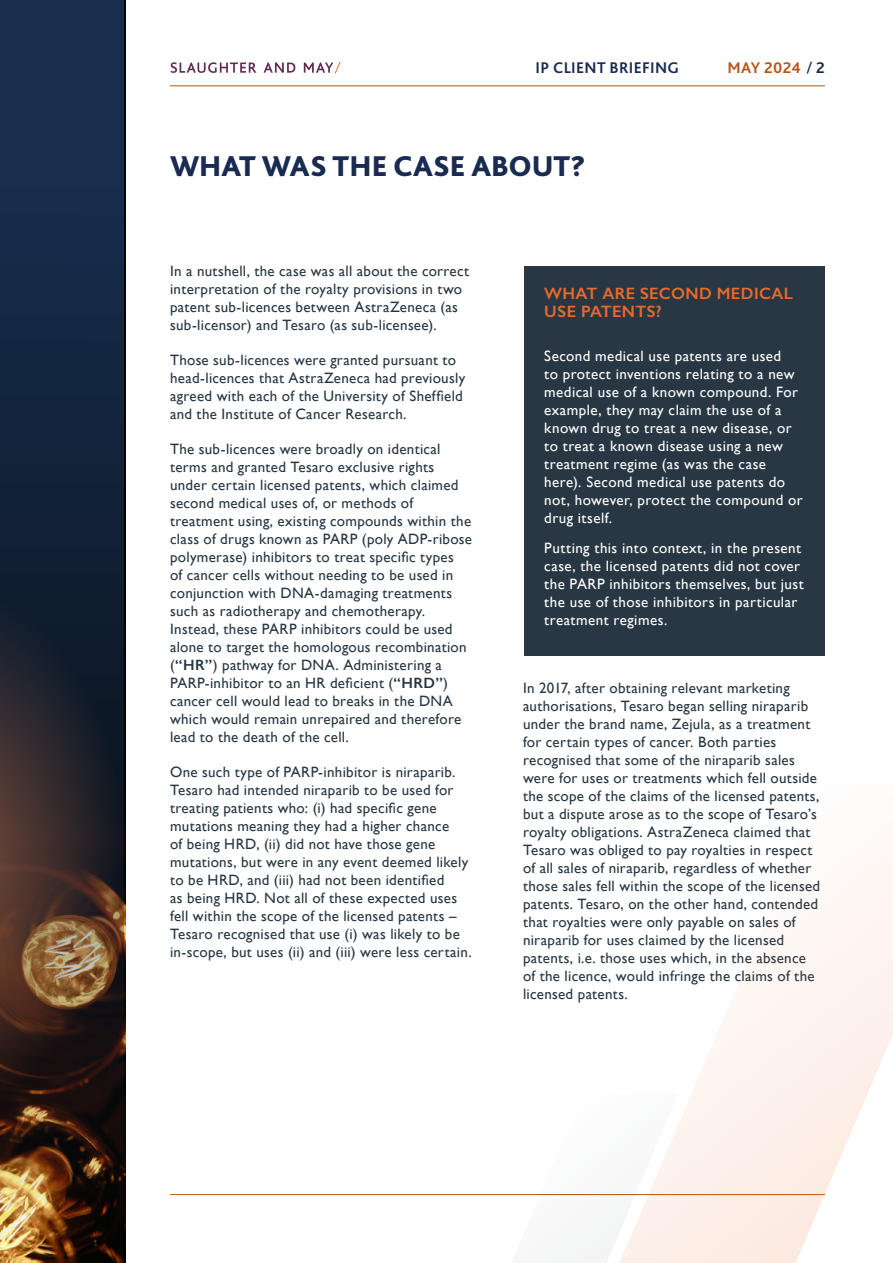
<style>
.page{position:relative;width:893px;height:1263px;background:#fff}
.page>*{position:absolute;margin:0;border:0;box-sizing:border-box;transform-origin:0 0}
.t1{font:800 30px "Bliss Pro";color:#1a2b52}
.t2{font:600 16.5px/18px "Gill Sans";letter-spacing:.02em;color:#eb6a29}
.t3{font:700 16.2px "Bliss Pro";letter-spacing:.02em;color:#1a2b52}
.t4{font:700 16.2px "Bliss Pro";letter-spacing:.015em;color:#b6561b}
.t5{font:15px/18px "Gill Sans";letter-spacing:.02em;color:#283743}
.t6{font:15px/18px "Gill Sans";letter-spacing:.03em;color:#fff}
.s1{font-weight:400;color:#1a2b52}
.s2{color:#1a2b52}
.s3{font-weight:600}
</style>
<div class="page">
<svg style="left:171px;top:62px;width:85px;height:11px"></svg>
<svg style="left:264px;top:62px;width:31px;height:11px"></svg>
<svg style="left:304px;top:62px;width:37px;height:11px"></svg>
<hr style="left:170px;top:85px;width:655px;height:1px;background:#b6561b">
<hr style="left:170px;top:1194px;width:655px;height:1px;background:#b6561b">
<svg style="left:0;top:0;width:123px;height:1263px;background:#292b33"></svg>
<div style="left:524px;top:266px;width:300px;height:390px;background:#283743"></div>
<svg style="left:678px;top:860px;width:215px;height:403px;fill:#fdf5f1"></svg>
<svg style="left:469px;top:1127px;width:209px;height:136px"></svg>
<p class="t3" style="left:536px;top:57px;width:145px">IP CLIENT BRIEFING</p>
<p class="t4" style="left:728px;top:57px;width:99px">MAY 2024 <span class="s1">/</span> <span class="s2">2</span></p>
<h1 class="t1" style="left:170px;top:147px;width:417px">WHAT WAS THE CASE ABOUT?</h1>
<p class="t5" style="left:170px;top:262px;width:300px">In a nutshell, the case was all about the correct interpretation of the royalty provisions in two patent sub-licences between AstraZeneca (as sub-licensor) and Tesaro (as sub-licensee).</p>
<p class="t5" style="left:170px;top:351px;width:297px">Those sub-licences were granted pursuant to head-licences that AstraZeneca had previously agreed with each of the University of Sheffield and the Institute of Cancer Research.</p>
<p class="t5" style="left:170px;top:440px;width:303px">The sub-licences were broadly on identical terms and granted Tesaro exclusive rights under certain licensed patents, which claimed second medical uses of, or methods of treatment using, existing compounds within the class of drugs known as PARP (poly ADP-ribose polymerase) inhibitors to treat specific types<br>of cancer cells without needing to be used in conjunction with DNA-damaging treatments such as radiotherapy and chemotherapy.<br>Instead, these PARP inhibitors could be used alone to target the homologous recombination (<span class="s3">“HR”</span>) pathway for DNA. Administering a PARP-inhibitor to an HR deficient (<span class="s3">“HRD”</span>) cancer cell would lead to breaks in the DNA which would remain unrepaired and therefore lead to the death of the cell.</p>
<p class="t5" style="left:170px;top:763px;width:303px">One such type of PARP-inhibitor is niraparib.<br>Tesaro had intended niraparib to be used for treating patients who: (i) had specific gene mutations meaning they had a higher chance<br>of being HRD, (ii) did not have those gene mutations, but were in any event deemed likely to be HRD, and (iii) had not been identified<br>as being HRD. Not all of these expected uses fell within the scope of the licensed patents – Tesaro recognised that use (i) was likely to be in-scope, but uses (ii) and (iii) were less certain.</p>
<p class="t2" style="left:544px;top:284px;width:250px">WHAT ARE SECOND MEDICAL<br>USE PATENTS?</p>
<p class="t6" style="left:544px;top:346px;width:260px">Second medical use patents are used<br>to protect inventions relating to a new medical use of a known compound. For example, they may claim the use of a known drug to treat a new disease, or to treat a known disease using a new treatment regime (as was the case here). Second medical use patents do not, however, protect the compound or drug itself.</p>
<p class="t6" style="left:544px;top:539px;width:261px">Putting this into context, in the present case, the licensed patents did not cover the PARP inhibitors themselves, but just the use of those inhibitors in particular treatment regimes.</p>
<p class="t5" style="left:523px;top:679px;width:299px">In 2017, after obtaining relevant marketing authorisations, Tesaro began selling niraparib under the brand name, Zejula, as a treatment for certain types of cancer. Both parties recognised that some of the niraparib sales were for uses or treatments which fell outside the scope of the claims of the licensed patents, but a dispute arose as to the scope of Tesaro’s royalty obligations. AstraZeneca claimed that Tesaro was obliged to pay royalties in respect of all sales of niraparib, regardless of whether those sales fell within the scope of the licensed patents. Tesaro, on the other hand, contended that royalties were only payable on sales of niraparib for uses claimed by the licensed patents, i.e. those uses which, in the absence of the licence, would infringe the claims of the licensed patents.</p>
</div>
